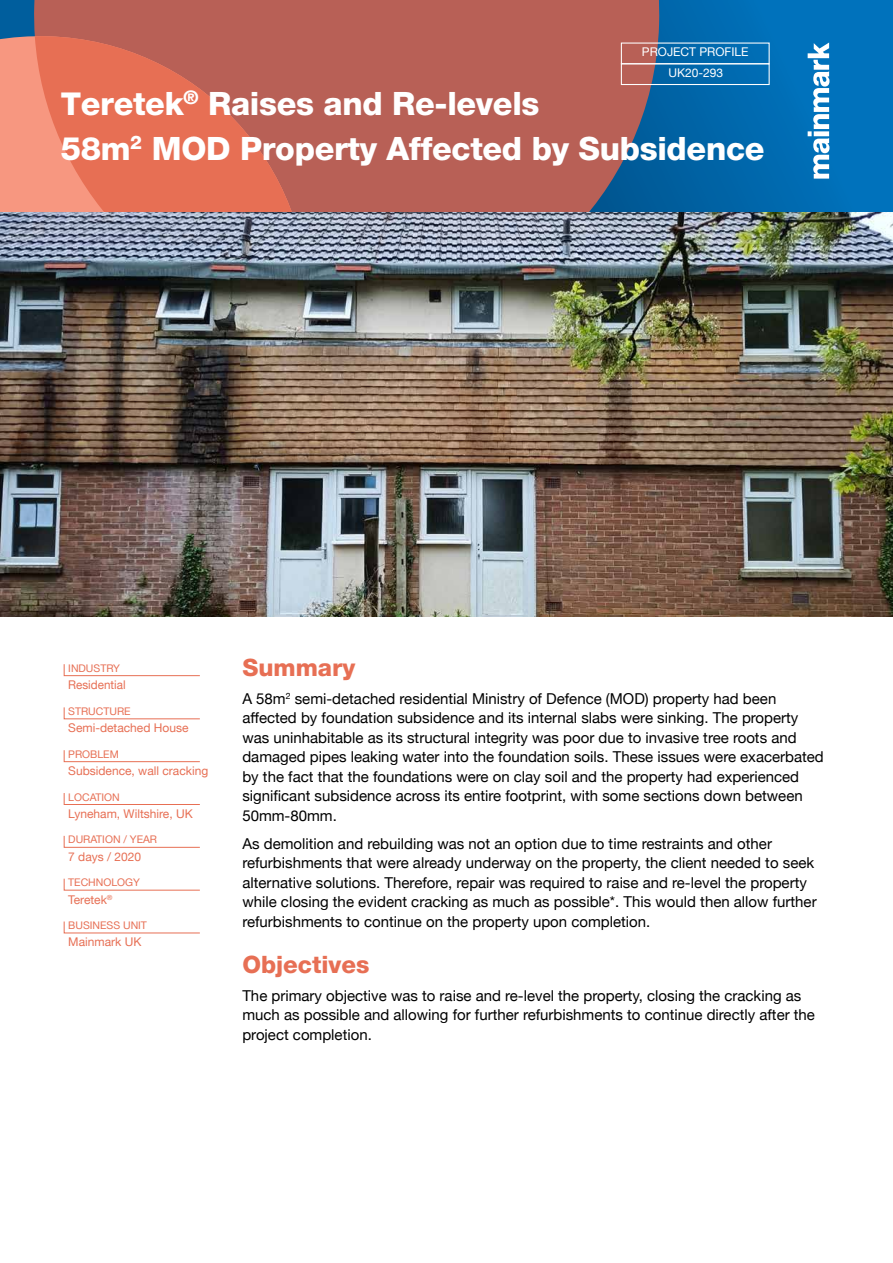
<style>
.page{position:relative;width:893px;height:1263px;background:#fff}
.page>*{position:absolute;margin:0;border:0;box-sizing:border-box;transform-origin:0 0}
.t1{font:800 32.25px/45px "Helvetica Neue LT85";letter-spacing:-.01em;color:#fff}
.t2{font:800 24px "Helvetica Neue LT85";color:#e76f54}
.t3{font:15px/19.5px "Helvetica Neue";color:#000}
.t4{font:12px "Helvetica Neue LT";color:#e76f54}
.t5{font:12px "Helvetica Neue LT";color:#fff}
.t6{font:10.5px "Helvetica Neue LT";color:#e76f54}
.s1{font-size:31.5px}
</style>
<div class="page">
<svg style="left:664px;top:0;width:229px;height:213px;fill:#006db4"></svg>
<svg style="left:29px;top:0;width:635px;height:213px;fill:#b86056"></svg>
<svg style="left:0;top:32px;width:312px;height:181px;fill:#f79780"></svg>
<svg style="left:35px;top:36px;width:277px;height:177px;fill:#e76f54"></svg>
<svg style="left:808px;top:43px;width:21px;height:136px"></svg>
<div style="left:621px;top:63px;width:149px;height:22px;border:1px solid #fff"></div>
<svg style="left:64px;top:664px;width:136px;height:12px"></svg>
<svg style="left:64px;top:707px;width:136px;height:12px"></svg>
<svg style="left:64px;top:750px;width:136px;height:12px"></svg>
<svg style="left:64px;top:835px;width:136px;height:13px"></svg>
<svg style="left:64px;top:793px;width:136px;height:12px"></svg>
<svg style="left:64px;top:878px;width:136px;height:13px"></svg>
<svg style="left:64px;top:921px;width:136px;height:12px"></svg>
<img style="left:0;top:213px;width:893px;height:404px">
<p class="t5" style="left:642px;top:45px;width:108px">PROJECT PROFILE</p>
<p class="t5" style="left:669px;top:68px;width:56px">UK20-293</p>
<h1 class="t1" style="left:61px;top:83px;width:705px"><span class="s1">T</span>eretek<sup>®</sup> Raises and Re-levels<br>58m<sup>2</sup> MOD Property Affected by Subsidence</h1>
<p class="t6" style="left:68px;top:664px;width:53px">INDUSTRY</p>
<p class="t4" style="left:68px;top:680px;width:59px">Residential</p>
<p class="t6" style="left:68px;top:707px;width:64px">STRUCTURE</p>
<p class="t4" style="left:68px;top:723px;width:122px">Semi-detached House</p>
<p class="t6" style="left:68px;top:750px;width:52px">PROBLEM</p>
<p class="t4" style="left:68px;top:766px;width:142px">Subsidence, wall cracking</p>
<p class="t6" style="left:68px;top:793px;width:53px">LOCATION</p>
<p class="t4" style="left:68px;top:809px;width:126px">Lyneham, Wiltshire, UK</p>
<p class="t6" style="left:68px;top:836px;width:90px">DURATION / YEAR</p>
<p class="t4" style="left:68px;top:852px;width:74px">7 days / 2020</p>
<p class="t6" style="left:68px;top:878px;width:73px">TECHNOLOGY</p>
<p class="t4" style="left:68px;top:895px;width:46px">Teretek<sup>®</sup></p>
<p class="t6" style="left:68px;top:921px;width:80px">BUSINESS UNIT</p>
<p class="t4" style="left:68px;top:938px;width:75px">Mainmark UK</p>
<h2 class="t2" style="left:242px;top:658px;width:114px">Summary</h2>
<p class="t3" style="left:242px;top:690px;width:583px">A 58m<sup>2</sup> semi-detached residential Ministry of Defence (MOD) property had been affected by foundation subsidence and its internal slabs were sinking. The property was uninhabitable as its structural integrity was poor due to invasive tree roots and damaged pipes leaking water into the foundation soils. These issues were exacerbated by the fact that the foundations were on clay soil and the property had experienced significant subsidence across its entire footprint, with some sections down between 50mm-80mm.</p>
<p class="t3" style="left:242px;top:835px;width:576px">As demolition and rebuilding was not an option due to time restraints and other refurbishments that were already underway on the property, the client needed to seek alternative solutions. Therefore, repair was required to raise and re-level the property while closing the evident cracking as much as possible*. This would then allow further refurbishments to continue on the property upon completion.</p>
<h2 class="t2" style="left:242px;top:955px;width:129px">Objectives</h2>
<p class="t3" style="left:242px;top:986px;width:574px">The primary objective was to raise and re-level the property, closing the cracking as much as possible and allowing for further refurbishments to continue directly after the project completion.</p>
</div>
